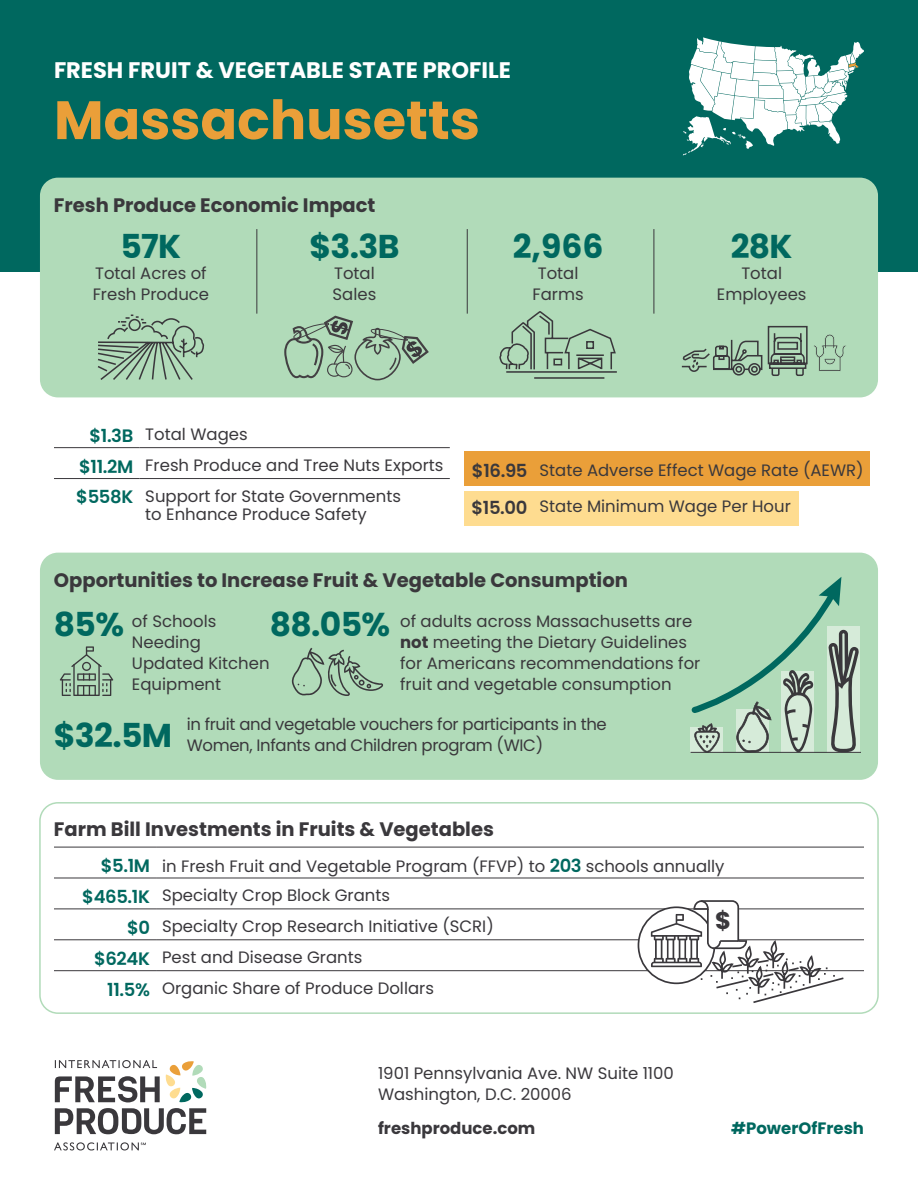
<style>
.page{position:relative;width:918px;height:1188px;background:#fff}
.page>*{position:absolute;margin:0;border:0;box-sizing:border-box;transform-origin:0 0}
.t1{font:700 54px "Poppins";color:#ea9f39}
.t2{font:700 33px "Poppins";letter-spacing:-.02em;color:#00685f}
.t3{font:700 24.3px "Poppins";color:#3a383c}
.t4{font:700 22.5px "Poppins";color:#fff}
.t5{font:700 19.5px "Poppins";color:#3a383c}
.t6{font:600 18px "Poppins";letter-spacing:-.02em;color:#00685f}
.t7{font:600 18px "Poppins";letter-spacing:-.02em;color:#3a383c}
.Body{font:16.5px/21px "Poppins";color:#3a383c}
.Body-2{font:16.5px/21px "Poppins";letter-spacing:-.02em;color:#3a383c}
.Body-3{font:700 16.5px "Poppins";color:#3a383c}
.Body-4{font:700 16.5px "Poppins";color:#00685f}
.s1{font-weight:700}
.s2{font-weight:600;font-size:18px;color:#00685f}
</style>
<div class="page">
<div style="left:464px;top:452px;width:405px;height:34px;background:#ea9f39"></div>
<div style="left:464px;top:491px;width:335px;height:35px;background:#fedc90"></div>
<div style="left:0;top:0;width:918px;height:272px;background:#00685f"></div>
<div style="left:40px;top:178px;width:838px;height:219px;background:#b1dbb9;border-radius:18px"></div>
<div style="left:39px;top:802px;width:840px;height:212px;border:2px solid #b1dbb9;border-radius:18px"></div>
<svg style="left:54px;top:1060px;width:152px;height:90px"></svg>
<hr style="left:54px;top:447px;width:85px;height:1px;background:#3a383c">
<hr style="left:139px;top:447px;width:311px;height:1px;background:#3a383c">
<hr style="left:54px;top:478px;width:85px;height:1px;background:#3a383c">
<hr style="left:139px;top:478px;width:311px;height:1px;background:#3a383c">
<div style="left:40px;top:553px;width:838px;height:227px;background:#b1dbb9;border-radius:18px"></div>
<svg style="left:60px;top:646px;width:53px;height:50px"></svg>
<svg style="left:291px;top:648px;width:92px;height:48px"></svg>
<div style="left:827px;top:626px;width:33px;height:126px;background:#d6ebd9"></div>
<svg style="left:690px;top:577px;width:169px;height:176px"></svg>
<hr style="left:691px;top:752px;width:170px;height:1px;background:#3a383c">
<hr style="left:256px;top:229px;width:1px;height:85px;background:#3a383c">
<hr style="left:467px;top:229px;width:1px;height:85px;background:#3a383c">
<hr style="left:654px;top:229px;width:1px;height:85px;background:#3a383c">
<hr style="left:54px;top:847px;width:102px;height:1px;background:#3a383c">
<hr style="left:156px;top:847px;width:708px;height:1px;background:#3a383c">
<hr style="left:54px;top:878px;width:102px;height:1px;background:#3a383c">
<hr style="left:156px;top:878px;width:708px;height:1px;background:#3a383c">
<hr style="left:54px;top:909px;width:102px;height:1px;background:#3a383c">
<hr style="left:156px;top:909px;width:708px;height:1px;background:#3a383c">
<hr style="left:54px;top:940px;width:102px;height:1px;background:#3a383c">
<hr style="left:156px;top:940px;width:708px;height:1px;background:#3a383c">
<hr style="left:54px;top:970px;width:102px;height:1px;background:#3a383c">
<hr style="left:156px;top:970px;width:708px;height:1px;background:#3a383c">
<svg style="left:97px;top:314px;width:107px;height:66px"></svg>
<svg style="left:499px;top:312px;width:118px;height:67px"></svg>
<svg style="left:638px;top:907px;width:76px;height:76px"></svg>
<svg style="left:650px;top:900px;width:195px;height:103px"></svg>
<svg style="left:284px;top:315px;width:145px;height:65px"></svg>
<svg style="left:681px;top:325px;width:165px;height:51px"></svg>
<svg style="left:683px;top:37px;width:181px;height:119px"></svg>
<h3 class="t4" style="left:54px;top:57px;width:458px">FRESH FRUIT &amp; VEGETABLE STATE PROFILE</h3>
<h1 class="t1" style="left:54px;top:89px;width:428px">Massachusetts</h1>
<h4 class="t5" style="left:54px;top:194px;width:323px">Fresh Produce Economic Impact</h4>
<h2 class="t2" style="left:121px;top:227px;width:62px">57K</h2>
<p class="Body" style="left:93px;top:262px;width:118px">Total Acres of<br>Fresh Produce</p>
<h2 class="t2" style="left:309px;top:227px;width:92px">$3.3B</h2>
<p class="Body" style="left:333px;top:262px;width:45px">Total<br>Sales</p>
<h2 class="t2" style="left:513px;top:227px;width:92px">2,966</h2>
<p class="Body" style="left:532px;top:262px;width:53px;text-align:center">Total<br>Farms</p>
<h2 class="t2" style="left:731px;top:227px;width:63px">28K</h2>
<p class="Body" style="left:717px;top:262px;width:91px;text-align:center">Total<br>Employees</p>
<h2 class="t6" style="left:89px;top:425px;width:45px">$1.3B</h2>
<h2 class="Body" style="left:145px;top:424px;width:104px">Total Wages</h2>
<h2 class="t6" style="left:79px;top:456px;width:56px">$11.2M</h2>
<h2 class="Body" style="left:145px;top:455px;width:300px">Fresh Produce and Tree Nuts Exports</h2>
<h2 class="t6" style="left:76px;top:487px;width:59px">$558K</h2>
<h2 class="Body" style="left:145px;top:487px;width:257px;line-height:18px">Support for State Governments to Enhance Produce Safety</h2>
<h2 class="t7" style="left:472px;top:461px;width:57px">$16.95</h2>
<h2 class="Body" style="left:540px;top:460px;width:326px">State Adverse Effect Wage Rate (AEWR)</h2>
<h2 class="t7" style="left:472px;top:497px;width:58px">$15.00</h2>
<h2 class="Body" style="left:540px;top:496px;width:253px">State Minimum Wage Per Hour</h2>
<h4 class="t5" style="left:54px;top:569px;width:576px">Opportunities to Increase Fruit &amp; Vegetable Consumption</h4>
<h2 class="t2" style="left:54px;top:605px;width:72px">85%</h2>
<h2 class="t2" style="left:270px;top:605px;width:122px">88.05%</h2>
<p class="Body" style="left:132px;top:611px;width:139px">of Schools<br>Needing<br>Updated Kitchen<br>Equipment</p>
<p class="Body-2" style="left:187px;top:714px;width:422px">in fruit and vegetable vouchers for participants in the<br>Women, Infants and Children program (WIC)</p>
<p class="Body" style="left:400px;top:611px;width:302px">of adults across Massachusetts are <span class="s1">not</span> meeting the Dietary Guidelines for Americans recommendations for fruit and vegetable consumption</p>
<h2 class="t2" style="left:54px;top:716px;width:120px">$32.5M</h2>
<h4 class="t5" style="left:54px;top:818px;width:442px">Farm Bill Investments in Fruits &amp; Vegetables</h4>
<h2 class="t6" style="left:101px;top:855px;width:51px">$5.1M</h2>
<h2 class="Body" style="left:162px;top:856px;width:564px">in Fresh Fruit and Vegetable Program (FFVP) to <span class="s2">203</span> schools annually</h2>
<h2 class="t6" style="left:82px;top:886px;width:69px">$465.1K</h2>
<h2 class="Body" style="left:162px;top:885px;width:230px">Specialty Crop Block Grants</h2>
<h2 class="t6" style="left:127px;top:917px;width:25px">$0</h2>
<h2 class="Body" style="left:162px;top:916px;width:333px">Specialty Crop Research Initiative (SCRI)</h2>
<h2 class="t6" style="left:94px;top:948px;width:58px">$624K</h2>
<h2 class="Body" style="left:162px;top:947px;width:202px">Pest and Disease Grants</h2>
<h2 class="t6" style="left:107px;top:979px;width:44px">11.5%</h2>
<h2 class="Body" style="left:162px;top:978px;width:273px">Organic Share of Produce Dollars</h2>
<h3 class="t3" style="left:715px;top:906px;width:17px">$</h3>
<p class="Body" style="left:378px;top:1062px;width:297px">1901 Pennsylvania Ave. NW Suite 1100<br>Washington, D.C. 20006</p>
<p class="Body-3" style="left:378px;top:1119px;width:159px">freshproduce.com</p>
<p class="Body-4" style="left:731px;top:1119px;width:134px">#PowerOfFresh</p>
</div>
